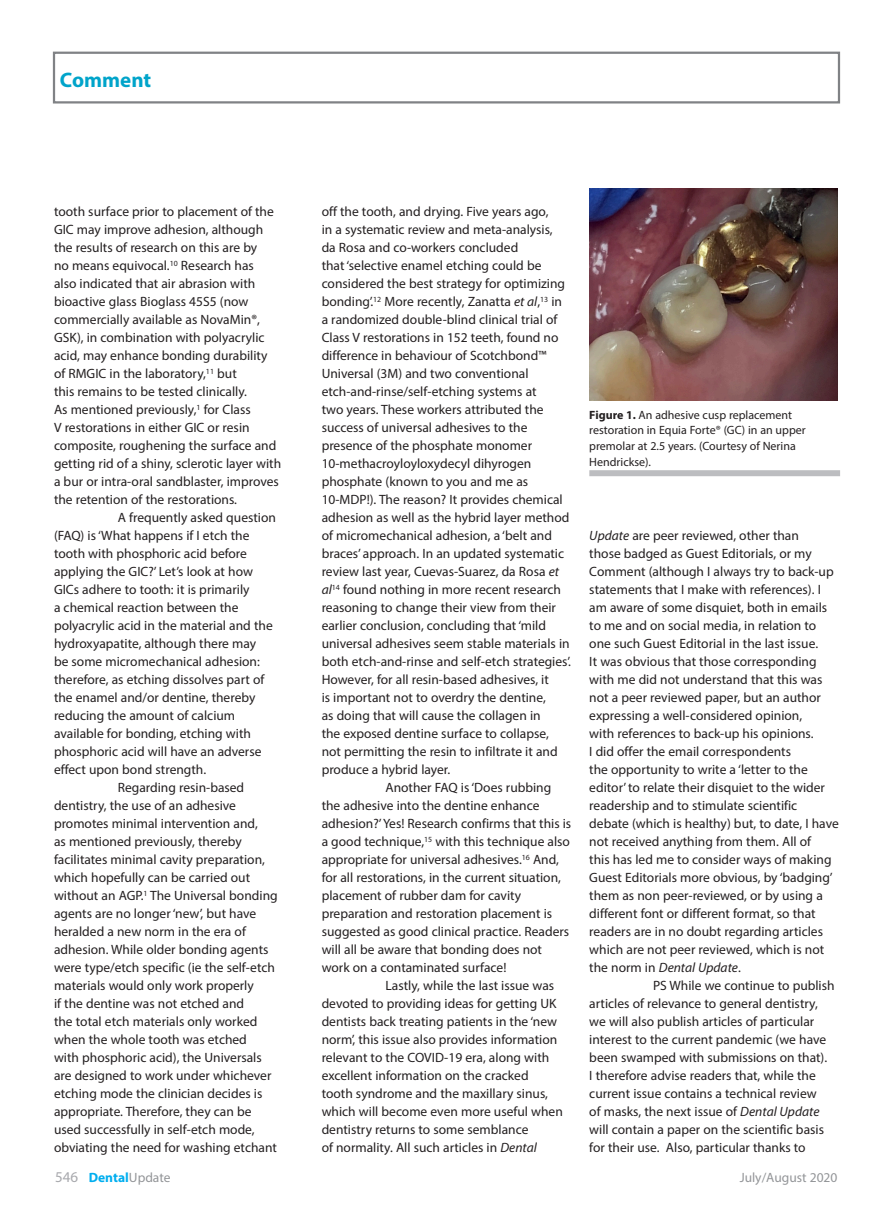
<style>
.page{position:relative;width:893px;height:1212px;background:#fff}
.page>*{position:absolute;margin:0;border:0;box-sizing:border-box;transform-origin:0 0}
.t1{font:700 21px "Myriad Pro";color:#00a4ca}
.bi{font:13.5px/18px "Myriad Pro";color:#231f20}
.t2{font:700 13.5px "Myriad Pro";color:#00aeef}
.t3{font:13.5px "Myriad Pro";color:#939598}
.a{font:12px/15.8px "Myriad Pro";color:#231f20}
.s1{font-style:italic}
.s2{font-weight:700}
.s3{font-weight:400;font-size:15px;color:#a8a9ad}
.s4{font-weight:400;color:#939598}
</style>
<div class="page">
<div style="left:53px;top:52px;width:787px;height:52px;border:2px solid #808285"></div>
<img style="left:589px;top:189px;width:249px;height:212px">
<div style="left:589px;top:470px;width:251px;height:6px;background:#bcbdc0"></div>
<h1 class="t1" style="left:60px;top:66px;width:93px">Comment</h1>
<p class="bi" style="left:54px;top:202px;width:229px">tooth surface prior to placement of the GIC may improve adhesion, although the results of research on this are by<br>no means equivocal.<sup>10</sup> Research has<br>also indicated that air abrasion with bioactive glass Bioglass 45S5 (now commercially available as NovaMin®, GSK), in combination with polyacrylic acid, may enhance bonding durability of RMGIC in the laboratory,<sup>11</sup> but<br>this remains to be tested clinically.<br>As mentioned previously,<sup>1</sup> for Class<br>V restorations in either GIC or resin composite, roughening the surface and getting rid of a shiny, sclerotic layer with a bur or intra-oral sandblaster, improves the retention of the restorations.</p>
<p class="bi" style="left:54px;top:508px;width:223px;text-indent:64px">A frequently asked question (FAQ) is ‘What happens if I etch the tooth with phosphoric acid before applying the GIC?’ Let’s look at how GICs adhere to tooth: it is primarily<br>a chemical reaction between the polyacrylic acid in the material and the hydroxyapatite, although there may<br>be some micromechanical adhesion: therefore, as etching dissolves part of the enamel and/or dentine, thereby reducing the amount of calcium available for bonding, etching with phosphoric acid will have an adverse effect upon bond strength.</p>
<p class="bi" style="left:54px;top:778px;width:225px;text-indent:64px">Regarding resin-based dentistry, the use of an adhesive promotes minimal intervention and,<br>as mentioned previously, thereby facilitates minimal cavity preparation, which hopefully can be carried out without an AGP.<sup>1</sup> The Universal bonding agents are no longer ‘new’, but have heralded a new norm in the era of adhesion. While older bonding agents were type/etch specific (ie the self-etch materials would only work properly<br>if the dentine was not etched and<br>the total etch materials only worked when the whole tooth was etched<br>with phosphoric acid), the Universals are designed to work under whichever etching mode the clinician decides is appropriate. Therefore, they can be used successfully in self-etch mode, obviating the need for washing etchant</p>
<p class="bi" style="left:322px;top:202px;width:251px">off the tooth, and drying. Five years ago,<br>in a systematic review and meta-analysis,<br>da Rosa and co-workers concluded<br>that ‘selective enamel etching could be considered the best strategy for optimizing bonding’.<sup>12</sup> More recently, Zanatta <span class="s1">et al</span>,<sup>13</sup> in a randomized double-blind clinical trial of Class V restorations in 152 teeth, found no difference in behaviour of Scotchbond™ Universal (3M) and two conventional etch-and-rinse/self-etching systems at<br>two years. These workers attributed the success of universal adhesives to the presence of the phosphate monomer 10-methacroyloyloxydecyl dihyrogen phosphate (known to you and me as 10-MDP!). The reason? It provides chemical adhesion as well as the hybrid layer method of micromechanical adhesion, a ‘belt and braces’ approach. In an updated systematic review last year, Cuevas-Suarez, da Rosa <span class="s1">et al</span><sup>14</sup> found nothing in more recent research reasoning to change their view from their earlier conclusion, concluding that ‘mild universal adhesives seem stable materials in both etch-and-rinse and self-etch strategies’.<br>However, for all resin-based adhesives, it<br>is important not to overdry the dentine,<br>as doing that will cause the collagen in<br>the exposed dentine surface to collapse, not permitting the resin to infiltrate it and produce a hybrid layer.</p>
<p class="bi" style="left:322px;top:778px;width:251px;text-indent:64px">Another FAQ is ‘Does rubbing the adhesive into the dentine enhance adhesion?’ Yes! Research confirms that this is a good technique,<sup>15</sup> with this technique also appropriate for universal adhesives.<sup>16</sup> And, for all restorations, in the current situation, placement of rubber dam for cavity preparation and restoration placement is suggested as good clinical practice. Readers will all be aware that bonding does not work on a contaminated surface!</p>
<p class="bi" style="left:322px;top:976px;width:243px;text-indent:64px">Lastly, while the last issue was devoted to providing ideas for getting UK dentists back treating patients in the ‘new norm’, this issue also provides information relevant to the COVID-19 era, along with excellent information on the cracked tooth syndrome and the maxillary sinus, which will become even more useful when dentistry returns to some semblance<br>of normality. All such articles in <span class="s1">Dental</span></p>
<p class="a" style="left:589px;top:407px;width:218px"><span class="s2">Figure 1.</span> An adhesive cusp replacement restoration in Equia Forte® (GC) in an upper premolar at 2.5 years. (Courtesy of Nerina Hendrickse).</p>
<p class="bi" style="left:589px;top:526px;width:251px"><span class="s1">Update</span> are peer reviewed, other than<br>those badged as Guest Editorials, or my Comment (although I always try to back-up statements that I make with references). I am aware of some disquiet, both in emails to me and on social media, in relation to one such Guest Editorial in the last issue.<br>It was obvious that those corresponding with me did not understand that this was not a peer reviewed paper, but an author expressing a well-considered opinion,<br>with references to back-up his opinions.<br>I did offer the email correspondents<br>the opportunity to write a ‘letter to the editor’ to relate their disquiet to the wider readership and to stimulate scientific debate (which is healthy) but, to date, I have not received anything from them. All of<br>this has led me to consider ways of making Guest Editorials more obvious, by ‘badging’ them as non peer-reviewed, or by using a different font or different format, so that readers are in no doubt regarding articles which are not peer reviewed, which is not the norm in <span class="s1">Dental Update</span>.</p>
<p class="bi" style="left:589px;top:976px;width:247px;text-indent:64px">PS While we continue to publish articles of relevance to general dentistry, we will also publish articles of particular interest to the current pandemic (we have been swamped with submissions on that).<br>I therefore advise readers that, while the current issue contains a technical review<br>of masks, the next issue of <span class="s1">Dental Update </span>will contain a paper on the scientific basis for their use. Also, particular thanks to</p>
<p class="t2" style="left:55px;top:1168px;width:117px"><span class="s3">546</span> Dental<span class="s4">Update</span></p>
<p class="t3" style="left:740px;top:1168px;width:99px">July/August 2020</p>
</div>
